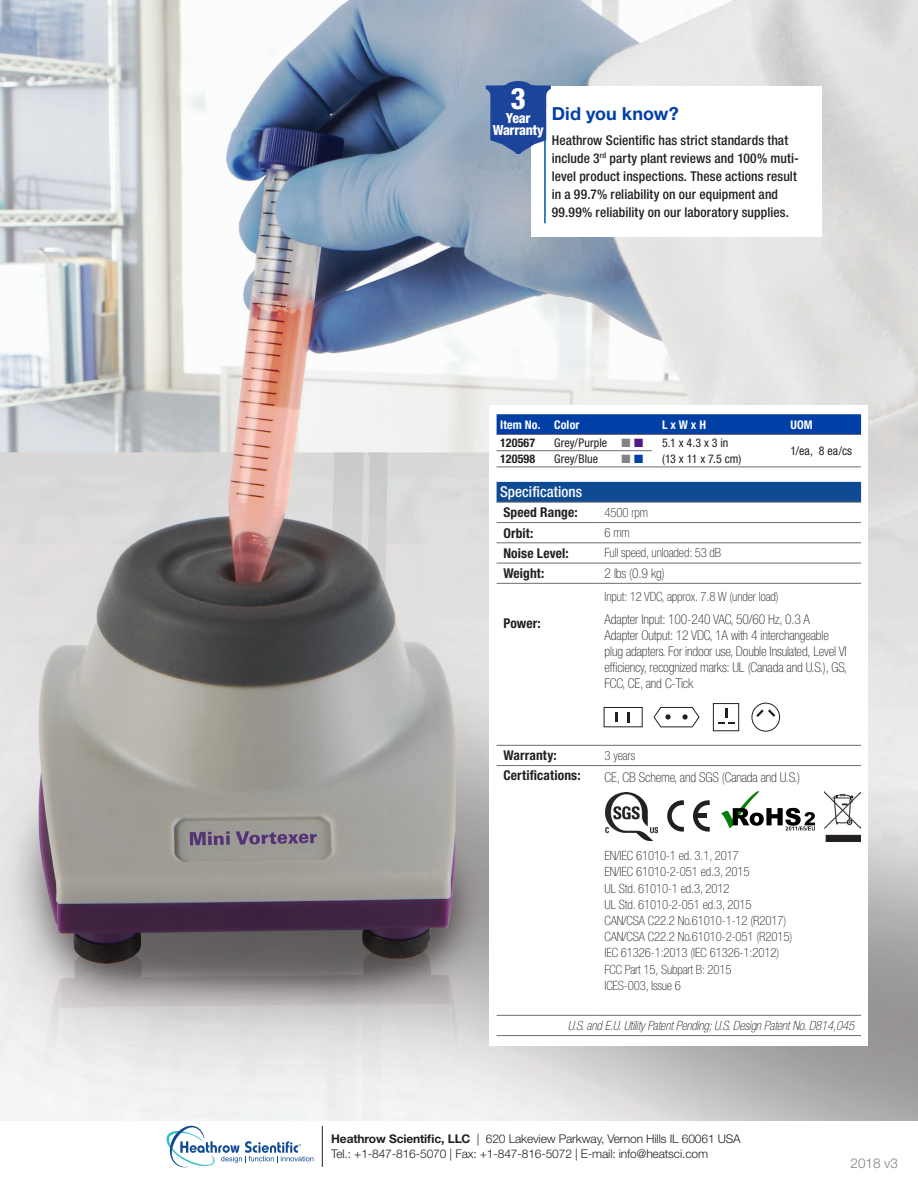
<style>
.page{position:relative;width:918px;height:1188px;background:#fff}
.page>*{position:absolute;margin:0;border:0;box-sizing:border-box;transform-origin:0 0}
._2017_Bullets{font:800 condensed 29.55px "Helvetica Neue LT Std";color:#fff}
._2018_SS_Sub-Heading{font:700 18px "Helvetica Neue LT Std";letter-spacing:.005em;color:#0040a6}
._2015_table_product{font:500 condensed 15px "Helvetica Neue LT Std";letter-spacing:.005em;color:#fff}
._2017_Bullets-2{font:800 condensed 13.95px "Helvetica Neue LT Std";letter-spacing:-.025em;color:#fff}
.Gray-_Body{font:100 condensed 13.5px/16.2px "Helvetica Neue LT Std";letter-spacing:-.01em;color:#231f20}
._2018_SS_Description{font:500 condensed 13.5px/18px "Helvetica Neue LT Std";letter-spacing:.01em;color:#231f20}
._2015_table_body{font:700 condensed 13.5px "Helvetica Neue LT Std";letter-spacing:.01em;color:#231f20}
.t1{font:300 13.5px "Helvetica Neue LT Std";color:#808285}
.Gray-_Body-2{font:100 condensed 12.75px "Helvetica Neue LT Std";letter-spacing:-.01em;color:#231f20}
.Gray-_Body-3{font:italic 100 condensed 12.75px "Helvetica Neue LT Std";letter-spacing:-.01em;color:#231f20}
.t2{font:300 12px/15px "Helvetica Neue LT Std";letter-spacing:-.01em;color:#231f20}
._2017_Table_Body{font:condensed 12px "Helvetica Neue LT Std";letter-spacing:.005em;color:#231f20}
._2017_Table_product{font:700 condensed 12px "Helvetica Neue LT Std";letter-spacing:.015em;color:#fff}
._2017_Table_Part_Num{font:700 condensed 12px "Helvetica Neue LT Std";letter-spacing:.01em;color:#231f20}
.s1{font-weight:700}
</style>
<div class="page">
<img style="left:0;top:0;width:918px;height:1120px">
<div style="left:489px;top:405px;width:379px;height:640px;background:#fff"></div>
<div style="left:497px;top:482px;width:364px;height:20px;background:#0f4b92"></div>
<hr style="left:497px;top:543px;width:101px;height:1px;background:#6c6d70">
<hr style="left:598px;top:543px;width:263px;height:1px;background:#6c6d70">
<hr style="left:497px;top:563px;width:101px;height:1px;background:#6c6d70">
<hr style="left:598px;top:563px;width:263px;height:1px;background:#6c6d70">
<hr style="left:497px;top:583px;width:101px;height:1px;background:#6c6d70">
<hr style="left:598px;top:583px;width:263px;height:1px;background:#6c6d70">
<hr style="left:497px;top:745px;width:101px;height:1px;background:#6c6d70">
<hr style="left:598px;top:745px;width:263px;height:1px;background:#6c6d70">
<hr style="left:497px;top:765px;width:101px;height:1px;background:#6c6d70">
<hr style="left:598px;top:765px;width:263px;height:1px;background:#6c6d70">
<hr style="left:497px;top:1035px;width:101px;height:1px;background:#6c6d70">
<hr style="left:598px;top:1035px;width:263px;height:1px;background:#6c6d70">
<hr style="left:497px;top:502px;width:101px;height:1px;background:#6c6d70">
<hr style="left:598px;top:502px;width:263px;height:1px;background:#6c6d70">
<hr style="left:497px;top:522px;width:101px;height:1px;background:#6c6d70">
<hr style="left:598px;top:522px;width:263px;height:1px;background:#6c6d70">
<hr style="left:497px;top:1015px;width:101px;height:1px;background:#6c6d70">
<hr style="left:598px;top:1015px;width:263px;height:1px;background:#6c6d70">
<svg style="left:756px;top:709px;width:19px;height:8px"></svg>
<div style="left:752px;top:703px;width:28px;height:28px;border:1px solid #231f20;border-radius:50%"></div>
<svg style="left:718px;top:708px;width:17px;height:16px"></svg>
<div style="left:713px;top:703px;width:26px;height:28px;border:1px solid #231f20"></div>
<svg style="left:654px;top:707px;width:45px;height:20px"></svg>
<svg style="left:615px;top:712px;width:3px;height:10px"></svg>
<svg style="left:627px;top:712px;width:3px;height:10px"></svg>
<div style="left:604px;top:707px;width:38px;height:20px;border:1px solid #231f20"></div>
<hr style="left:497px;top:450px;width:54px;height:1px;background:#6c6d70">
<hr style="left:551px;top:450px;width:67px;height:1px;background:#6c6d70">
<hr style="left:618px;top:450px;width:34px;height:1px;background:#6c6d70">
<hr style="left:551px;top:467px;width:67px;height:1px;background:#6c6d70">
<hr style="left:618px;top:467px;width:34px;height:1px;background:#6c6d70">
<hr style="left:659px;top:467px;width:128px;height:1px;background:#6c6d70">
<hr style="left:787px;top:467px;width:74px;height:1px;background:#6c6d70">
<hr style="left:497px;top:467px;width:54px;height:1px;background:#6c6d70">
<div style="left:531px;top:87px;width:291px;height:150px;background:#fff"></div>
<hr style="left:544px;top:100px;width:2px;height:123px;background:#0158a6">
<svg style="left:486px;top:81px;width:65px;height:73px;background:#4565a9"></svg>
<hr style="left:322px;top:1126px;width:1px;height:41px;background:#231f20">
<svg style="left:166px;top:1125px;width:147px;height:43px"></svg>
<img style="left:824px;top:792px;width:36px;height:50px">
<svg style="left:667px;top:800px;width:17px;height:32px"></svg>
<svg style="left:693px;top:800px;width:17px;height:32px"></svg>
<img style="left:605px;top:793px;width:52px;height:47px">
<img style="left:721px;top:791px;width:94px;height:39px">
<svg style="left:497px;top:414px;width:364px;height:21px;background:#0844a4"></svg>
<p class="_2017_Bullets" style="left:511px;top:80px;width:17px">3</p>
<p class="_2017_Bullets-2" style="left:506px;top:109px;width:26px">Year</p>
<p class="_2017_Bullets-2" style="left:493px;top:121px;width:53px">Warranty</p>
<p class="_2018_SS_Sub-Heading" style="left:552px;top:102px;width:129px">Did you know?</p>
<p class="_2018_SS_Description" style="left:552px;top:131px;width:249px">Heathrow Scientific has strict standards that include 3<sup>rd</sup> party plant reviews and 100% muti&shy;level product inspections. These actions result in a 99.7% reliability on our equipment and 99.99% reliability on our laboratory supplies.</p>
<p class="_2017_Table_product" style="left:500px;top:417px;width:42px">Item No.</p>
<p class="_2017_Table_product" style="left:554px;top:417px;width:27px">Color</p>
<p class="_2017_Table_product" style="left:662px;top:417px;width:45px">L x W x H</p>
<p class="_2017_Table_product" style="left:790px;top:417px;width:24px">UOM</p>
<p class="_2017_Table_Part_Num" style="left:500px;top:435px;width:37px">120567</p>
<p class="_2017_Table_Body" style="left:554px;top:436px;width:55px">Grey/Purple</p>
<p class="_2017_Table_Body" style="left:662px;top:436px;width:68px">5.1 x 4.3 x 3 in</p>
<p class="_2017_Table_Body" style="left:662px;top:452px;width:81px">(13 x 11 x 7.5 cm)</p>
<p class="_2017_Table_Body" style="left:790px;top:444px;width:63px">1/ea, 8 ea/cs</p>
<p class="_2017_Table_Part_Num" style="left:500px;top:452px;width:37px">120598</p>
<p class="_2017_Table_Body" style="left:554px;top:452px;width:46px">Grey/Blue</p>
<p class="_2015_table_product" style="left:500px;top:483px;width:84px">Specifications</p>
<p class="_2015_table_body" style="left:503px;top:504px;width:76px">Speed Range:</p>
<p class="Gray-_Body-2" style="left:605px;top:505px;width:45px">4500 rpm</p>
<p class="_2015_table_body" style="left:503px;top:525px;width:32px">Orbit:</p>
<p class="Gray-_Body-2" style="left:605px;top:526px;width:27px">6 mm</p>
<p class="_2015_table_body" style="left:503px;top:545px;width:67px">Noise Level:</p>
<p class="Gray-_Body-2" style="left:605px;top:546px;width:118px">Full speed, unloaded: 53 dB</p>
<p class="_2015_table_body" style="left:503px;top:565px;width:43px">Weight:</p>
<p class="Gray-_Body" style="left:605px;top:565px;width:62px">2 lbs (0.9 kg)</p>
<p class="_2015_table_body" style="left:503px;top:615px;width:39px">Power:</p>
<p class="Gray-_Body-2" style="left:605px;top:589px;width:176px">Input: 12 VDC, approx. 7.8 W (under load)</p>
<p class="Gray-_Body" style="left:605px;top:611px;width:207px">Adapter Input: 100-240 VAC, 50/60 Hz, 0.3 A</p>
<p class="Gray-_Body" style="left:605px;top:627px;width:244px">Adapter Output: 12 VDC, 1A with 4 interchangeable plug adapters. For indoor use, Double Insulated, Level VI efficiency, recognized marks: UL (Canada and U.S.), GS, FCC, CE, and C-Tick</p>
<p class="_2015_table_body" style="left:503px;top:747px;width:55px">Warranty:</p>
<p class="Gray-_Body-2" style="left:605px;top:748px;width:32px">3 years</p>
<p class="_2015_table_body" style="left:503px;top:767px;width:79px">Certifications:</p>
<p class="Gray-_Body" style="left:605px;top:769px;width:197px">CE, CB Scheme, and SGS (Canada and U.S.)</p>
<p class="Gray-_Body-2" style="left:604px;top:849px;width:136px">EN/IEC 61010-1 ed. 3.1, 2017</p>
<p class="Gray-_Body-2" style="left:604px;top:865px;width:147px">EN/IEC 61010-2-051 ed.3, 2015</p>
<p class="Gray-_Body-2" style="left:604px;top:881px;width:127px">UL Std. 61010-1 ed.3, 2012</p>
<p class="Gray-_Body-2" style="left:604px;top:897px;width:149px">UL Std. 61010-2-051 ed.3, 2015</p>
<p class="Gray-_Body-2" style="left:604px;top:913px;width:183px">CAN/CSA C22.2 No.61010-1-12 (R2017)</p>
<p class="Gray-_Body-2" style="left:604px;top:930px;width:189px">CAN/CSA C22.2 No.61010-2-051 (R2015)</p>
<p class="Gray-_Body-2" style="left:604px;top:946px;width:176px">IEC 61326-1:2013 (IEC 61326-1:2012)</p>
<p class="Gray-_Body-2" style="left:604px;top:962px;width:129px">FCC Part 15, Subpart B: 2015</p>
<p class="Gray-_Body-2" style="left:604px;top:978px;width:78px">ICES-003, Issue 6</p>
<p class="Gray-_Body-3" style="left:568px;top:1018px;width:288px">U.S. and E.U. Utility Patent Pending; U.S. Design Patent No. D814,045</p>
<p class="t2" style="left:331px;top:1131px;width:411px"><span class="s1">Heathrow Scientific, LLC</span> | 620 Lakeview Parkway, Vernon Hills IL 60061 USA<br>Tel.: +1-847-816-5070 | Fax: +1-847-816-5072 | E-mail: info@heatsci.com</p>
<p class="t1" style="left:850px;top:1155px;width:49px">2018 v3</p>
</div>
